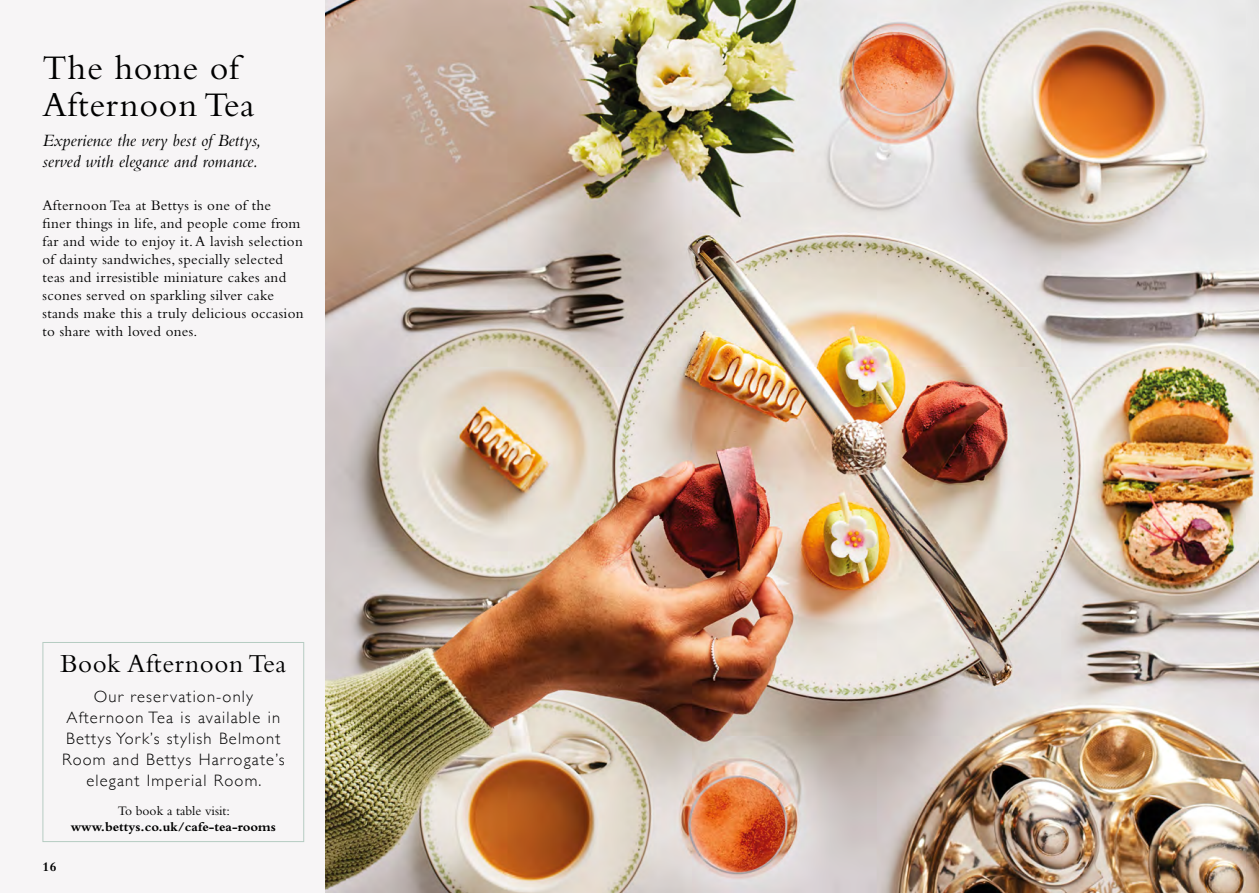
<style>
.page{position:relative;width:1259px;height:893px;background:#fff}
.page>*{position:absolute;margin:0;border:0;box-sizing:border-box;transform-origin:0 0}
.t1{font:36px/37.5px "Bembo NT";letter-spacing:.02em;color:#000}
.t2{font:27px "Bembo NT";letter-spacing:.02em;color:#000}
.t3{font:italic 18px/21px "Bembo NT";color:#000}
.t4{font:300 16.5px/21px "Gill Sans";letter-spacing:.07em;color:#000;text-align:center}
.t5{font:15px/18px "Bembo";letter-spacing:.02em;color:#000}
.t6{font:700 13.5px "Bembo NT";color:#000}
.t7{font:13.5px "Bembo NT";color:#000}
.t8{font:700 13.5px "Bembo";color:#000}
</style>
<div class="page">
<div style="left:0;top:0;width:629px;height:893px;background:#f7f5f6"></div>
<img style="left:325px;top:0;width:934px;height:893px">
<div style="left:43px;top:642px;width:261px;height:200px;border:1px solid #b6ccc2"></div>
<h1 class="t1" style="left:43px;top:48px;width:213px">The home of<br>Afternoon Tea</h1>
<p class="t3" style="left:43px;top:129px;width:220px">Experience the very best of Bettys, served with elegance and romance.</p>
<p class="t5" style="left:43px;top:196px;width:263px">Afternoon Tea at Bettys is one of the<br>finer things in life, and people come from far and wide to enjoy it. A lavish selection of dainty sandwiches, specially selected teas and irresistible miniature cakes and scones served on sparkling silver cake stands make this a truly delicious occasion to share with loved ones.</p>
<h2 class="t2" style="left:60px;top:648px;width:227px">Book Afternoon Tea</h2>
<p class="t4" style="left:62px;top:685px;width:224px">Our reservation-only<br>Afternoon Tea is available in<br>Bettys York’s stylish Belmont<br>Room and Bettys Harrogate’s elegant Imperial Room.</p>
<p class="t7" style="left:118px;top:803px;width:114px">To book a table visit:</p>
<p class="t6" style="left:71px;top:819px;width:207px">www.bettys.co.uk/cafe-tea-rooms</p>
<p class="t8" style="left:43px;top:859px;width:16px">16</p>
</div>
